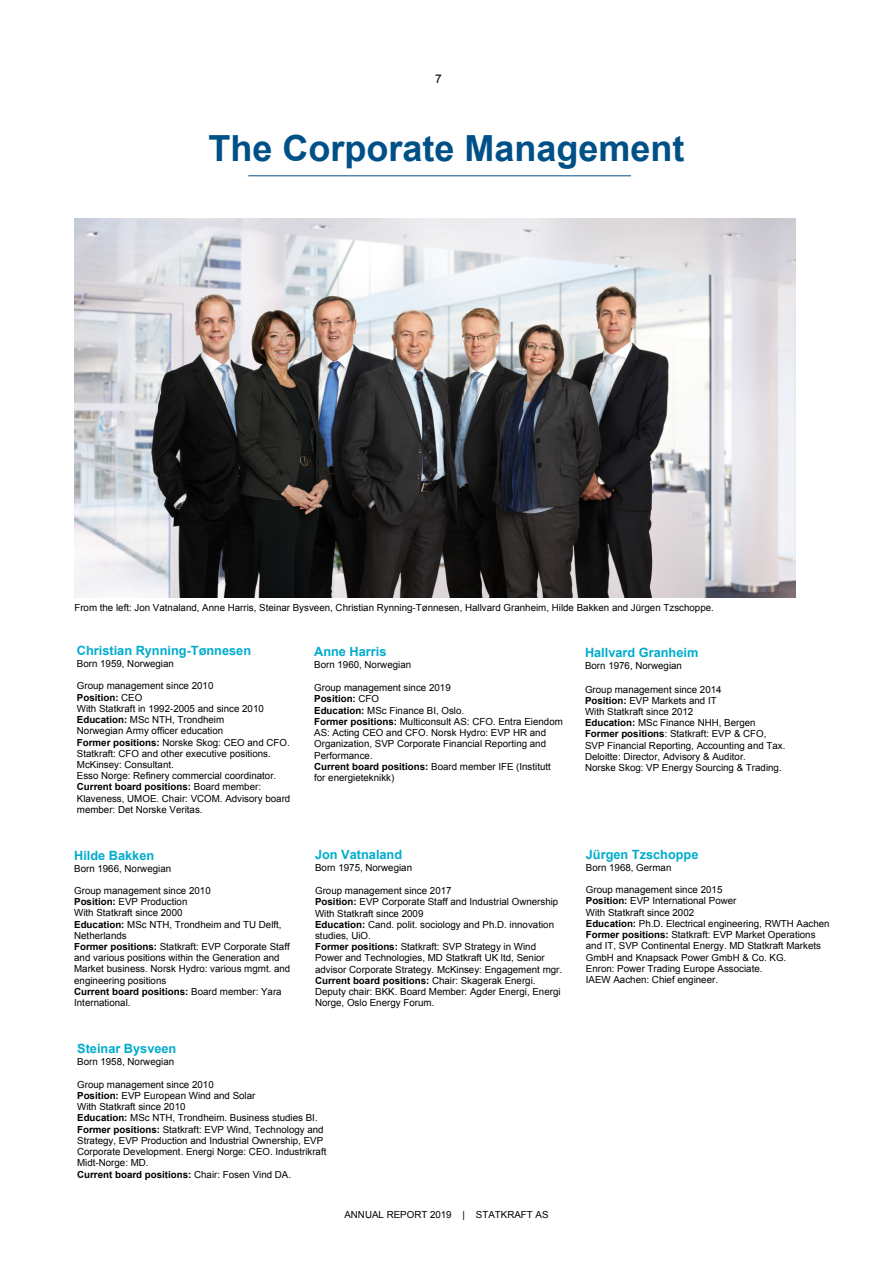
<style>
.page{position:relative;width:893px;height:1263px;background:#fff}
.page>*{position:absolute;margin:0;border:0;box-sizing:border-box;transform-origin:0 0}
.t1{font:700 36px "Arial";color:#005088}
.t2{font:700 12.75px "Arial";color:#00accd}
.t3{font:12px "Arial";color:#000}
.t4{font:9.75px/11.2px "Arial";color:#000}
.s1{font-weight:700}
</style>
<div class="page">
<img style="left:74px;top:218px;width:722px;height:380px">
<hr style="left:248px;top:175px;width:383px;height:1px;background:#005088">
<p class="t3" style="left:435px;top:72px;width:8px">7</p>
<h1 class="t1" style="left:208px;top:129px;width:478px">The Corporate Management</h1>
<p class="t4" style="left:74px;top:602px;width:641px">From the left: Jon Vatnaland, Anne Harris, Steinar Bysveen, Christian Rynning-Tønnesen, Hallvard Granheim, Hilde Bakken and Jürgen Tzschoppe.</p>
<h2 class="t2" style="left:77px;top:644px;width:176px">Christian Rynning-Tønnesen</h2>
<p class="t4" style="left:77px;top:658px;width:99px">Born 1959, Norwegian</p>
<p class="t4" style="left:77px;top:680px;width:215px">Group management since 2010<br><span class="s1">Position:</span> CEO<br>With Statkraft in 1992-2005 and since 2010<br><span class="s1">Education:</span> MSc NTH, Trondheim<br>Norwegian Army officer education<br><span class="s1">Former positions:</span> Norske Skog: CEO and CFO.<br>Statkraft: CFO and other executive positions.<br>McKinsey: Consultant.<br>Esso Norge: Refinery commercial coordinator.<br><span class="s1">Current board positions:</span> Board member:<br>Klaveness, UMOE. Chair: VCOM. Advisory board member: Det Norske Veritas.</p>
<h2 class="t2" style="left:74px;top:848px;width:82px">Hilde Bakken</h2>
<p class="t4" style="left:74px;top:862px;width:99px">Born 1966, Norwegian</p>
<p class="t4" style="left:74px;top:885px;width:218px">Group management since 2010<br><span class="s1">Position:</span> EVP Production<br>With Statkraft since 2000<br><span class="s1">Education:</span> MSc NTH, Trondheim and TU Delft, Netherlands<br><span class="s1">Former positions:</span> Statkraft: EVP Corporate Staff and various positions within the Generation and Market business. Norsk Hydro: various mgmt. and engineering positions<br><span class="s1">Current board positions:</span> Board member: Yara International.</p>
<h2 class="t2" style="left:314px;top:645px;width:74px">Anne Harris</h2>
<p class="t4" style="left:314px;top:659px;width:99px">Born 1960, Norwegian</p>
<p class="t4" style="left:314px;top:682px;width:250px">Group management since 2019<br><span class="s1">Position:</span> CFO<br><span class="s1">Education:</span> MSc Finance BI, Oslo.<br><span class="s1">Former positions:</span> Multiconsult AS: CFO. Entra Eiendom AS: Acting CEO and CFO. Norsk Hydro: EVP HR and Organization, SVP Corporate Financial Reporting and Performance.<br><span class="s1">Current board positions:</span> Board member IFE (Institutt for energieteknikk)</p>
<h2 class="t2" style="left:315px;top:847px;width:89px">Jon Vatnaland</h2>
<p class="t4" style="left:315px;top:862px;width:99px">Born 1975, Norwegian</p>
<p class="t4" style="left:315px;top:885px;width:249px">Group management since 2017<br><span class="s1">Position:</span> EVP Corporate Staff and Industrial Ownership With Statkraft since 2009<br><span class="s1">Education:</span> Cand. polit. sociology and Ph.D. innovation studies, UiO.<br><span class="s1">Former positions:</span> Statkraft: SVP Strategy in Wind Power and Technologies, MD Statkraft UK ltd, Senior advisor Corporate Strategy. McKinsey: Engagement mgr.<br><span class="s1">Current board positions:</span> Chair: Skagerak Energi.<br>Deputy chair: BKK. Board Member: Agder Energi, Energi Norge, Oslo Energy Forum.</p>
<h2 class="t2" style="left:77px;top:1041px;width:101px">Steinar Bysveen</h2>
<p class="t4" style="left:77px;top:1055px;width:99px">Born 1958, Norwegian</p>
<p class="t4" style="left:77px;top:1079px;width:251px">Group management since 2010<br><span class="s1">Position:</span> EVP European Wind and Solar<br>With Statkraft since 2010<br><span class="s1">Education:</span> MSc NTH, Trondheim. Business studies BI.<br><span class="s1">Former positions:</span> Statkraft: EVP Wind, Technology and Strategy, EVP Production and Industrial Ownership, EVP Corporate Development. Energi Norge: CEO. Industrikraft Midt-Norge: MD.<br><span class="s1">Current board positions:</span> Chair: Fosen Vind DA.</p>
<p class="t4" style="left:344px;top:1209px;width:206px">ANNUAL REPORT 2019 | STATKRAFT AS</p>
<h2 class="t2" style="left:585px;top:646px;width:115px">Hallvard Granheim</h2>
<p class="t4" style="left:585px;top:660px;width:99px">Born 1976, Norwegian</p>
<p class="t4" style="left:585px;top:684px;width:202px">Group management since 2014<br><span class="s1">Position:</span> EVP Markets and IT<br>With Statkraft since 2012<br><span class="s1">Education:</span> MSc Finance NHH, Bergen <span class="s1">Former positions</span>: Statkraft: EVP &amp; CFO, SVP Financial Reporting, Accounting and Tax.<br>Deloitte: Director, Advisory &amp; Auditor.<br>Norske Skog: VP Energy Sourcing &amp; Trading.</p>
<h2 class="t2" style="left:586px;top:847px;width:114px">Jürgen Tzschoppe</h2>
<p class="t4" style="left:586px;top:862px;width:87px">Born 1968, German</p>
<p class="t4" style="left:586px;top:884px;width:245px">Group management since 2015<br><span class="s1">Position:</span> EVP International Power<br>With Statkraft since 2002<br><span class="s1">Education:</span> Ph.D. Electrical engineering, RWTH Aachen <span class="s1">Former positions:</span> Statkraft: EVP Market Operations and IT, SVP Continental Energy. MD Statkraft Markets GmbH and Knapsack Power GmbH &amp; Co. KG.<br>Enron: Power Trading Europe Associate.<br>IAEW Aachen: Chief engineer.</p>
</div>
